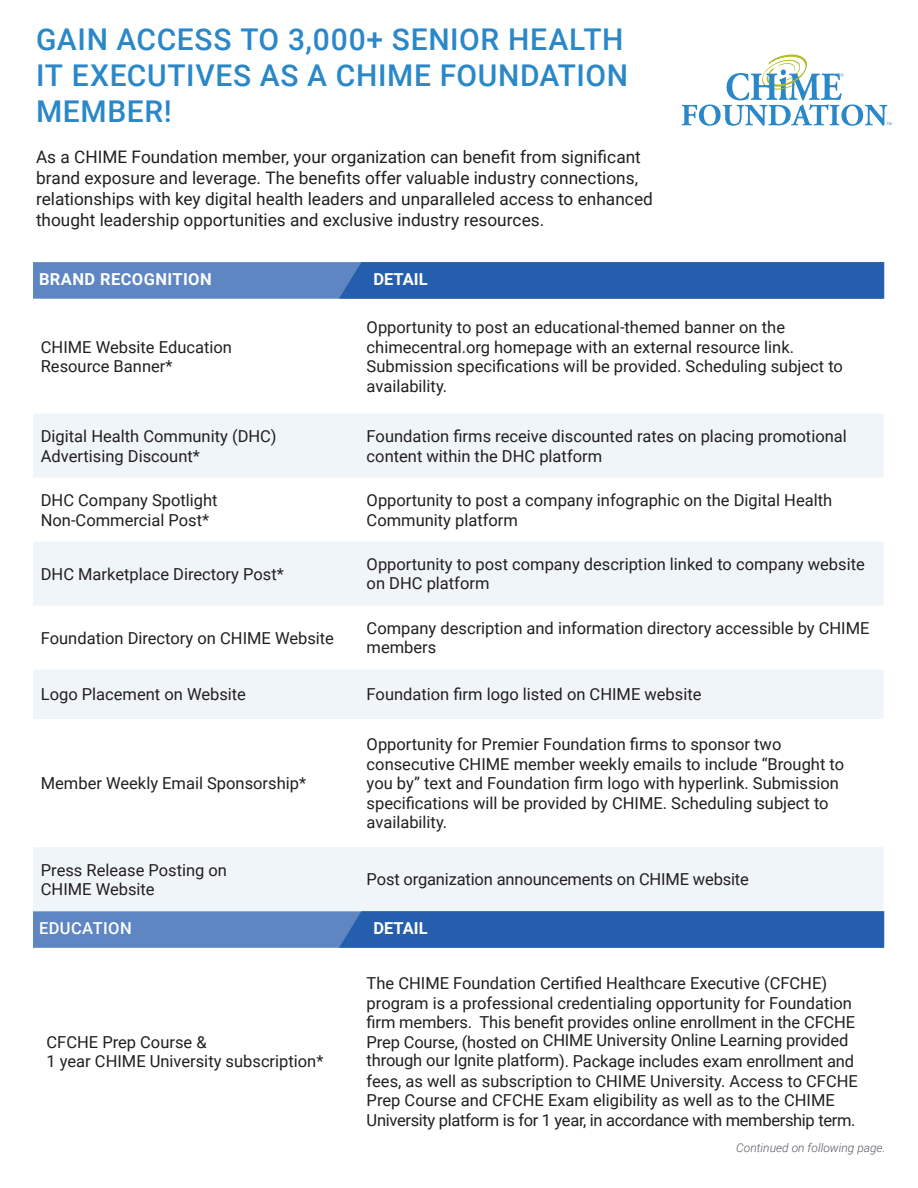
<style>
.page{position:relative;width:918px;height:1188px;background:#fff}
.page>*{position:absolute;margin:0;border:0;box-sizing:border-box;transform-origin:0 0}
.t1{font:500 30px/36px "Roboto";letter-spacing:.02em;color:#2b88c8}
.t2{font:17.25px/21px "Roboto";color:#231f20}
.t3{font:16.5px/19.5px "Roboto";color:#231f20}
.t4{font:16.5px "Roboto";letter-spacing:-.02em;color:#231f20}
.t5{font:700 16.5px "Roboto";letter-spacing:.025em;color:#fff}
.t6{font:500 16.5px "Roboto";letter-spacing:.025em;color:#fff}
.t7{font:italic 300 12px "Roboto";color:#585a61}
.t8{font:3.75px "Arial";color:#2b88c8}
</style>
<div class="page">
<div style="left:33px;top:911px;width:306px;height:37px;background:#5d86c2"></div>
<svg style="left:33px;top:414px;width:850px;height:497px"></svg>
<svg style="left:681px;top:54px;width:206px;height:72px"></svg>
<svg style="left:339px;top:262px;width:545px;height:37px;background:#265fac"></svg>
<svg style="left:339px;top:911px;width:545px;height:37px;background:#265fad"></svg>
<p class="t1" style="left:36px;top:20px;width:594px">GAIN ACCESS TO 3,000+ SENIOR HEALTH<br>IT EXECUTIVES AS A CHIME FOUNDATION<br>MEMBER!</p>
<p class="t2" style="left:36px;top:146px;width:619px">As a CHIME Foundation member, your organization can benefit from significant brand exposure and leverage. The benefits offer valuable industry connections, relationships with key digital health leaders and unparalleled access to enhanced thought leadership opportunities and exclusive industry resources.</p>
<p class="t5" style="left:39px;top:268px;width:174px">BRAND RECOGNITION</p>
<p class="t5" style="left:373px;top:268px;width:56px">DETAIL</p>
<p class="t3" style="left:41px;top:336px;width:193px">CHIME Website Education</p>
<p class="t3" style="left:41px;top:356px;width:133px">Resource Banner*</p>
<p class="t3" style="left:367px;top:317px;width:478px">Opportunity to post an educational-themed banner on the chimecentral.org homepage with an external resource link.<br>Submission specifications will be provided. Scheduling subject to availability.</p>
<p class="t3" style="left:41px;top:426px;width:237px">Digital Health Community (DHC)</p>
<p class="t3" style="left:41px;top:445px;width:161px">Advertising Discount*</p>
<p class="t3" style="left:367px;top:426px;width:482px">Foundation firms receive discounted rates on placing promotional content within the DHC platform</p>
<p class="t3" style="left:41px;top:490px;width:178px">DHC Company Spotlight</p>
<p class="t3" style="left:41px;top:509px;width:170px">Non-Commercial Post*</p>
<p class="t3" style="left:367px;top:490px;width:467px">Opportunity to post a company infographic on the Digital Health<br>Community platform</p>
<p class="t3" style="left:41px;top:564px;width:245px">DHC Marketplace Directory Post*</p>
<p class="t3" style="left:367px;top:554px;width:500px">Opportunity to post company description linked to company website on DHC platform</p>
<p class="t3" style="left:41px;top:628px;width:295px">Foundation Directory on CHIME Website</p>
<p class="t3" style="left:367px;top:618px;width:504px">Company description and information directory accessible by CHIME members</p>
<p class="t3" style="left:41px;top:684px;width:207px">Logo Placement on Website</p>
<p class="t3" style="left:367px;top:684px;width:336px">Foundation firm logo listed on CHIME website</p>
<p class="t3" style="left:41px;top:773px;width:267px">Member Weekly Email Sponsorship*</p>
<p class="t3" style="left:41px;top:859px;width:188px">Press Release Posting on</p>
<p class="t3" style="left:41px;top:879px;width:115px">CHIME Website</p>
<p class="t6" style="left:39px;top:917px;width:94px">EDUCATION</p>
<p class="t3" style="left:46px;top:1031px;width:162px">CFCHE Prep Course &amp;</p>
<p class="t3" style="left:46px;top:1051px;width:279px">1 year CHIME University subscription*</p>
<p class="t3" style="left:367px;top:734px;width:479px">Opportunity for Premier Foundation firms to sponsor two consecutive CHIME member weekly emails to include “Brought to you by” text and Foundation firm logo with hyperlink. Submission specifications will be provided by CHIME. Scheduling subject to availability.</p>
<p class="t3" style="left:367px;top:869px;width:384px">Post organization announcements on CHIME website</p>
<p class="t5" style="left:373px;top:917px;width:56px">DETAIL</p>
<p class="t3" style="left:367px;top:973px;width:490px">The CHIME Foundation Certified Healthcare Executive (CFCHE) program is a professional credentialing opportunity for Foundation firm members. This benefit provides online enrollment in the CFCHE</p>
<p class="t3" style="left:367px;top:1029px;width:489px;line-height:21px">Prep Course, (hosted on CHIME University Online Learning provided through our Ignite platform). Package includes exam enrollment and</p>
<p class="t3" style="left:367px;top:1070px;width:493px">fees, as well as subscription to CHIME University. Access to CFCHE<br>Prep Course and CFCHE Exam eligibility as well as to the CHIME</p>
<p class="t4" style="left:367px;top:1108px;width:490px">University platform is for 1 year, in accordance with membership term.</p>
<p class="t8" style="left:886px;top:122px;width:7px">TM</p>
<p class="t7" style="left:736px;top:1139px;width:151px">Continued on following page.</p>
</div>
